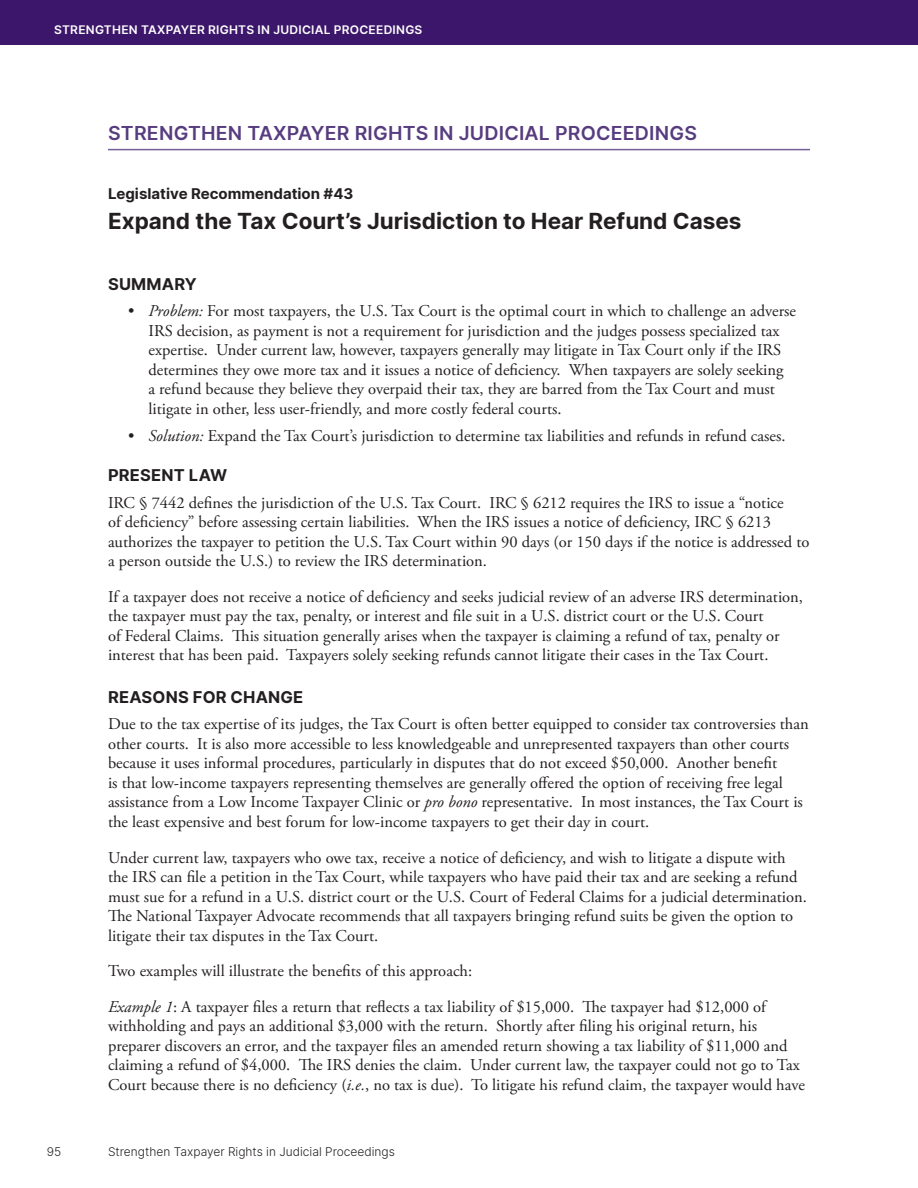
<style>
.page{position:relative;width:918px;height:1188px;background:#fff}
.page>*{position:absolute;margin:0;border:0;box-sizing:border-box;transform-origin:0 0}
.t1{font:700 22.5px "Inter";color:#231f20}
.H1_-_Chapter_Name{font:600 19.5px "Inter";color:#573c7f}
.Paragraph{font:16.5px/19.5px "Adobe Garamond Pro";color:#231f20}
.t2{font:700 16.5px "Inter";letter-spacing:.01em;color:#231f20}
.H1_-_LR{font:700 15px "Inter";color:#231f20}
.t3{font:300 12px "Inter";color:#231f20}
.t4{font:600 12px "Inter";letter-spacing:.02em;color:#fff}
.s1{font-style:italic}
</style>
<div class="page">
<div style="left:0;top:0;width:918px;height:45px;background:#3c166b"></div>
<hr style="left:108px;top:149px;width:702px;height:1px;background:#746097">
<p class="t4" style="left:54px;top:21px;width:369px">STRENGTHEN TAXPAYER RIGHTS IN JUDICIAL PROCEEDINGS</p>
<h1 class="H1_-_Chapter_Name" style="left:108px;top:119px;width:28px">STRENGTHEN</h1>
<h1 class="H1_-_Chapter_Name" style="left:247px;top:119px;width:14px">TAXPAYER</h1>
<h1 class="H1_-_Chapter_Name" style="left:355px;top:119px;width:13px">RIGHT</h1>
<h1 class="H1_-_Chapter_Name" style="left:416px;top:119px;width:67px">S IN JUDICIAL</h1>
<h1 class="H1_-_Chapter_Name" style="left:555px;top:119px;width:14px">PROCEEDING</h1>
<h1 class="H1_-_Chapter_Name" style="left:685px;top:119px;width:14px">S</h1>
<h1 class="H1_-_LR" style="left:108px;top:183px;width:247px">Legislative Recommendation #43</h1>
<h1 class="t1" style="left:108px;top:204px;width:635px">Expand the Tax Court’s Jurisdiction to Hear Refund Cases</h1>
<h2 class="t2" style="left:108px;top:272px;width:90px">SUMMARY</h2>
<p class="Paragraph" style="left:148px;top:302px;width:649px;text-indent:-20px">• <span class="s1">Problem:</span> For most taxpayers, the U.S. Tax Court is the optimal court in which to challenge an adverse IRS decision, as payment is not a requirement for jurisdiction and the judges possess specialized tax expertise. Under current law, however, taxpayers generally may litigate in Tax Court only if the IRS determines they owe more tax and it issues a notice of deficiency. When taxpayers are solely seeking<br>a refund because they believe they overpaid their tax, they are barred from the Tax Court and must litigate in other, less user-friendly, and more costly federal courts.</p>
<p class="Paragraph" style="left:128px;top:427px;width:659px">• <span class="s1">Solution:</span> Expand the Tax Court’s jurisdiction to determine tax liabilities and refunds in refund cases.</p>
<h2 class="t2" style="left:108px;top:463px;width:121px">PRESENT LAW</h2>
<p class="Paragraph" style="left:108px;top:493px;width:703px">IRC § 7442 defines the jurisdiction of the U.S. Tax Court. IRC § 6212 requires the IRS to issue a “notice<br>of deficiency” before assessing certain liabilities. When the IRS issues a notice of deficiency, IRC § 6213 authorizes the taxpayer to petition the U.S. Tax Court within 90 days (or 150 days if the notice is addressed to a person outside the U.S.) to review the IRS determination.</p>
<p class="Paragraph" style="left:108px;top:587px;width:697px">If a taxpayer does not receive a notice of deficiency and seeks judicial review of an adverse IRS determination, the taxpayer must pay the tax, penalty, or interest and file suit in a U.S. district court or the U.S. Court<br>of Federal Claims. This situation generally arises when the taxpayer is claiming a refund of tax, penalty or interest that has been paid. Taxpayers solely seeking refunds cannot litigate their cases in the Tax Court.</p>
<h2 class="t2" style="left:108px;top:685px;width:197px">REASONS FOR CHANGE</h2>
<p class="Paragraph" style="left:108px;top:715px;width:702px">Due to the tax expertise of its judges, the Tax Court is often better equipped to consider tax controversies than other courts. It is also more accessible to less knowledgeable and unrepresented taxpayers than other courts because it uses informal procedures, particularly in disputes that do not exceed $50,000. Another benefit<br>is that low-income taxpayers representing themselves are generally offered the option of receiving free legal assistance from a Low Income Taxpayer Clinic or <span class="s1">pro bono</span> representative. In most instances, the Tax Court is the least expensive and best forum for low-income taxpayers to get their day in court.</p>
<p class="Paragraph" style="left:108px;top:848px;width:700px">Under current law, taxpayers who owe tax, receive a notice of deficiency, and wish to litigate a dispute with the IRS can file a petition in the Tax Court, while taxpayers who have paid their tax and are seeking a refund must sue for a refund in a U.S. district court or the U.S. Court of Federal Claims for a judicial determination.<br>The National Taxpayer Advocate recommends that all taxpayers bringing refund suits be given the option to litigate their tax disputes in the Tax Court.</p>
<p class="Paragraph" style="left:108px;top:962px;width:366px">Two examples will illustrate the benefits of this approach:</p>
<p class="Paragraph" style="left:108px;top:998px;width:698px"><span class="s1">Example 1</span>: A taxpayer files a return that reflects a tax liability of $15,000. The taxpayer had $12,000 of withholding and pays an additional $3,000 with the return. Shortly after filing his original return, his preparer discovers an error, and the taxpayer files an amended return showing a tax liability of $11,000 and claiming a refund of $4,000. The IRS denies the claim. Under current law, the taxpayer could not go to Tax Court because there is no deficiency (<span class="s1">i.e.</span>, no tax is due). To litigate his refund claim, the taxpayer would have</p>
<p class="t3" style="left:47px;top:1144px;width:16px">95</p>
<p class="t3" style="left:108px;top:1144px;width:288px">Strengthen Taxpayer Rights in Judicial Proceedings</p>
</div>
